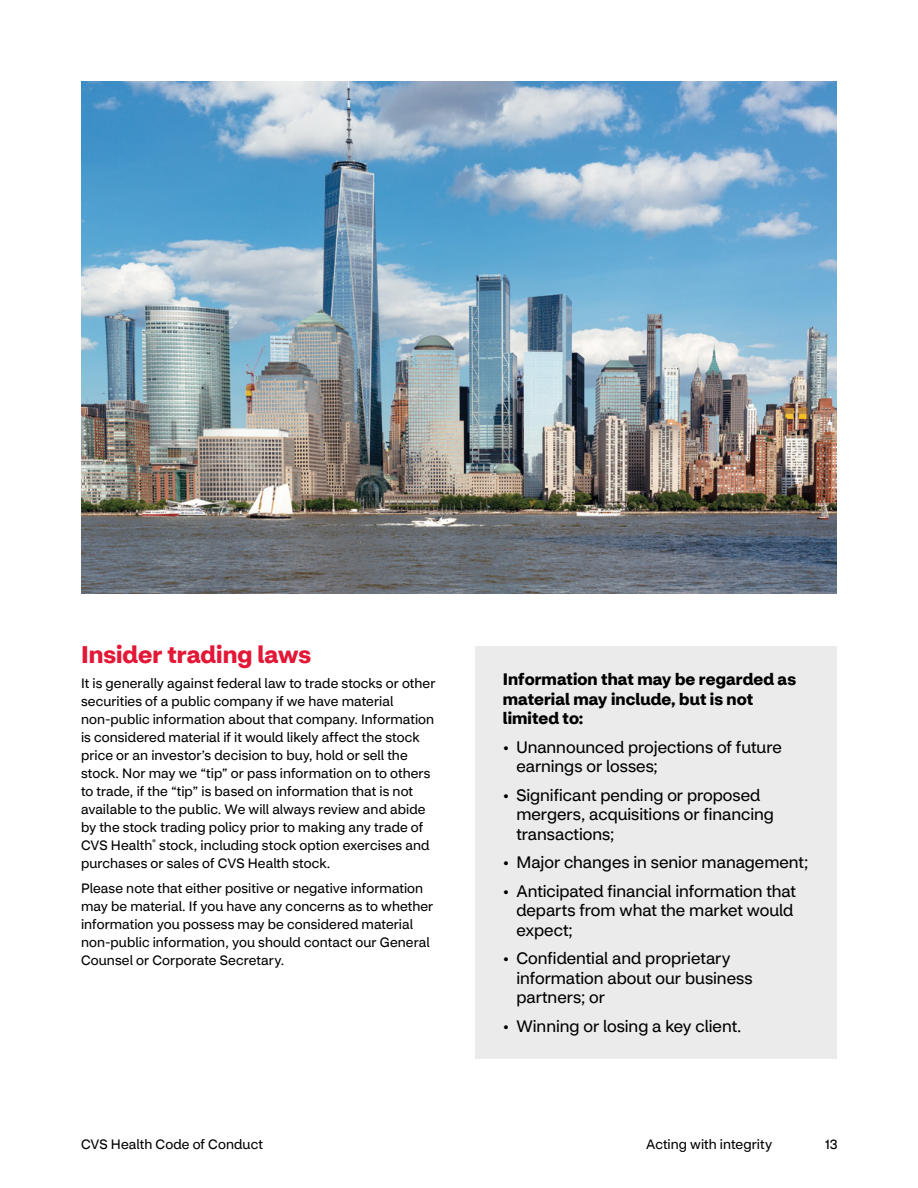
<style>
.page{position:relative;width:918px;height:1188px;background:#fff}
.page>*{position:absolute;margin:0;border:0;box-sizing:border-box;transform-origin:0 0}
.t1{font:700 24px "CVS Health Sans";color:#e31837}
.t2{font:16.5px/19.5px "CVS Health Sans";color:#000}
.t3{font:700 16.5px/19.5px "CVS Health Sans";letter-spacing:.005em;color:#000}
.t4{font:13.5px/18px "CVS Health Sans";letter-spacing:.005em;color:#000}
</style>
<div class="page">
<div style="left:476px;top:646px;width:361px;height:413px;background:#ebebec"></div>
<img style="left:81px;top:81px;width:756px;height:513px">
<h1 class="t1" style="left:81px;top:639px;width:232px">Insider trading laws</h1>
<p class="t4" style="left:81px;top:674px;width:356px">It is generally against federal law to trade stocks or other securities of a public company if we have material non-public information about that company. Information is considered material if it would likely affect the stock price or an investor’s decision to buy, hold or sell the stock. Nor may we “tip” or pass information on to others to trade, if the “tip” is based on information that is not available to the public. We will always review and abide by the stock trading policy prior to making any trade of CVS Health<sup>®</sup> stock, including stock option exercises and purchases or sales of CVS Health stock.</p>
<p class="t4" style="left:81px;top:879px;width:354px">Please note that either positive or negative information may be material. If you have any concerns as to whether information you possess may be considered material non-public information, you should contact our General Counsel or Corporate Secretary.</p>
<p class="t3" style="left:503px;top:670px;width:295px">Information that may be regarded as material may include, but is not limited to:</p>
<p class="t2" style="left:516px;top:737px;width:267px;text-indent:-14px">• Unannounced projections of future earnings or losses;</p>
<p class="t2" style="left:516px;top:785px;width:259px;text-indent:-14px">• Significant pending or proposed mergers, acquisitions or financing transactions;</p>
<p class="t2" style="left:503px;top:853px;width:307px">• Major changes in senior management;</p>
<p class="t2" style="left:516px;top:881px;width:281px;text-indent:-14px">• Anticipated financial information that departs from what the market would expect;</p>
<p class="t2" style="left:516px;top:949px;width:238px;text-indent:-14px">• Confidential and proprietary information about our business partners; or</p>
<p class="t2" style="left:503px;top:1016px;width:240px">• Winning or losing a key client.</p>
<p class="t4" style="left:81px;top:1136px;width:183px">CVS Health Code of Conduct</p>
<p class="t4" style="left:646px;top:1136px;width:128px">Acting with integrity</p>
<p class="t4" style="left:825px;top:1135px;width:15px">13</p>
</div>
